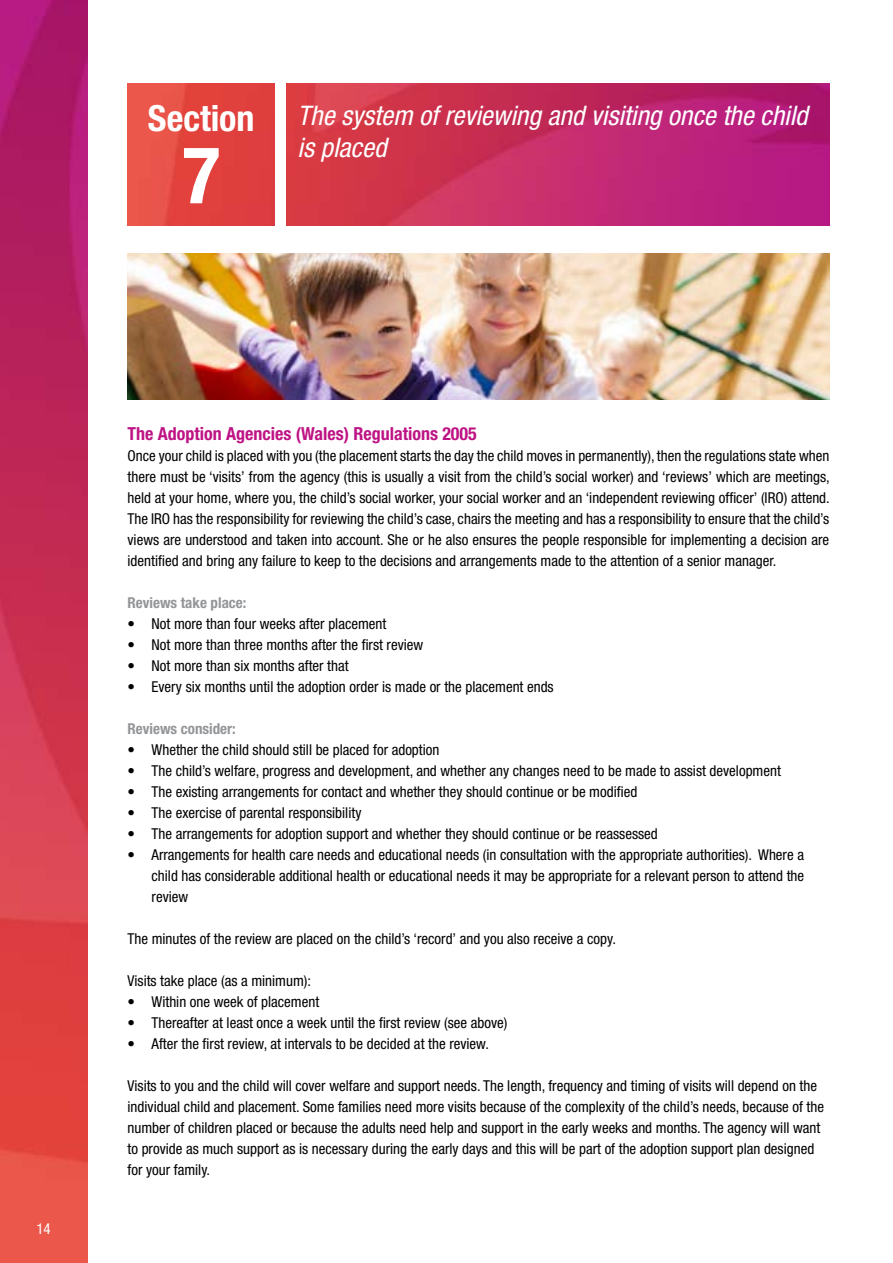
<style>
.page{position:relative;width:893px;height:1263px;background:#fff}
.page>*{position:absolute;margin:0;border:0;box-sizing:border-box;transform-origin:0 0}
.t1{font:700 condensed 79.5px "Helvetica Neue LT Std";color:#fff}
.t2{font:700 condensed 36px "Helvetica Neue LT Std";color:#fff}
.t3{font:italic condensed 27px/32.4px "Helvetica Neue LT Std";color:#fff}
.t4{font:700 condensed 18px "Helvetica Neue LT Std";color:#be1384}
.t5{font:condensed 15px/21px "Helvetica Neue LT Std";color:#000;text-align:justify}
.t6{font:700 condensed 15px "Helvetica Neue LT Std";color:#939598}
.t7{font:condensed 15px "Helvetica Neue LT Std";color:#fff}
</style>
<div class="page">
<img style="left:0;top:0;width:87px;height:1263px">
<img style="left:128px;top:84px;width:701px;height:142px">
<div style="left:275px;top:80px;width:10px;height:151px;background:#fff"></div>
<img style="left:128px;top:253px;width:701px;height:147px">
<h2 class="t2" style="left:148px;top:97px;width:108px">Section</h2>
<h1 class="t1" style="left:182px;top:127px;width:40px">7</h1>
<h3 class="t3" style="left:298px;top:100px;width:512px">The system of reviewing and visiting once the child is placed</h3>
<p class="t7" style="left:36px;top:1220px;width:16px">14</p>
<p class="t4" style="left:128px;top:422px;width:351px">The Adoption Agencies (Wales) Regulations 2005</p>
<p class="t5" style="left:128px;top:445px;width:704px">Once your child is placed with you (the placement starts the day the child moves in permanently), then the regulations state when there must be ‘visits’ from the agency (this is usually a visit from the child’s social worker) and ‘reviews’ which are meetings, held at your home, where you, the child’s social worker, your social worker and an ‘independent reviewing officer’ (IRO) attend.<br>The IRO has the responsibility for reviewing the child’s case, chairs the meeting and has a responsibility to ensure that the child’s views are understood and taken into account. She or he also ensures the people responsible for implementing a decision are identified and bring any failure to keep to the decisions and arrangements made to the attention of a senior manager.</p>
<p class="t6" style="left:128px;top:593px;width:120px">Reviews take place:</p>
<p class="t5" style="left:128px;top:613px;width:260px">• Not more than four weeks after placement</p>
<p class="t5" style="left:128px;top:634px;width:297px">• Not more than three months after the first review</p>
<p class="t5" style="left:128px;top:655px;width:223px">• Not more than six months after that</p>
<p class="t5" style="left:128px;top:676px;width:428px">• Every six months until the adoption order is made or the placement ends</p>
<p class="t6" style="left:128px;top:719px;width:110px">Reviews consider:</p>
<p class="t5" style="left:128px;top:739px;width:313px">• Whether the child should still be placed for adoption</p>
<p class="t5" style="left:128px;top:760px;width:655px">• The child’s welfare, progress and development, and whether any changes need to be made to assist development</p>
<p class="t5" style="left:128px;top:781px;width:511px">• The existing arrangements for contact and whether they should continue or be modified</p>
<p class="t5" style="left:128px;top:802px;width:235px">• The exercise of parental responsibility</p>
<p class="t5" style="left:128px;top:823px;width:532px">• The arrangements for adoption support and whether they should continue or be reassessed</p>
<p class="t5" style="left:152px;top:844px;width:654px;text-indent:-24px">• Arrangements for health care needs and educational needs (in consultation with the appropriate authorities). Where a child has considerable additional health or educational needs it may be appropriate for a relevant person to attend the review</p>
<p class="t5" style="left:128px;top:928px;width:490px">The minutes of the review are placed on the child’s ‘record’ and you also receive a copy.</p>
<p class="t5" style="left:128px;top:970px;width:185px">Visits take place (as a minimum):</p>
<p class="t5" style="left:128px;top:991px;width:193px">• Within one week of placement</p>
<p class="t5" style="left:128px;top:1012px;width:381px">• Thereafter at least once a week until the first review (see above)</p>
<p class="t5" style="left:128px;top:1033px;width:363px">• After the first review, at intervals to be decided at the review.</p>
<p class="t5" style="left:128px;top:1075px;width:698px;text-align:left">Visits to you and the child will cover welfare and support needs. The length, frequency and timing of visits will depend on the individual child and placement. Some families need more visits because of the complexity of the child’s needs, because of the number of children placed or because the adults need help and support in the early weeks and months. The agency will want to provide as much support as is necessary during the early days and this will be part of the adoption support plan designed for your family.</p>
</div>
